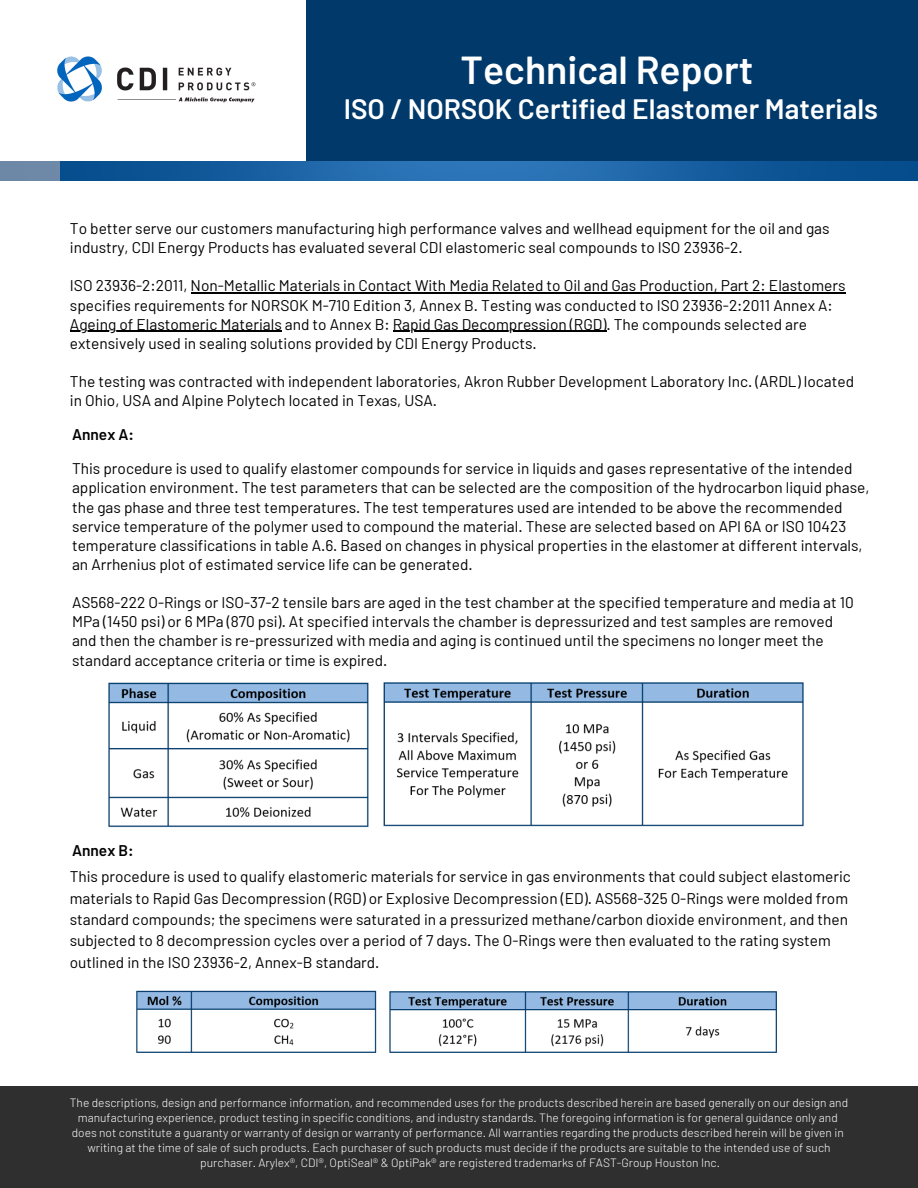
<style>
.page{position:relative;width:918px;height:1188px;background:#fff}
.page>*{position:absolute;margin:0;border:0;box-sizing:border-box;transform-origin:0 0}
.t1{font:600 39px "Barlow";color:#fff}
.t2{font:600 28.05px "Barlow";color:#fff}
.t3{font:15.45px/19.2px "Barlow";color:#000}
.t4{font:600 15.45px "Barlow";color:#000}
.t5{font:300 12px/15px "Barlow";color:#fff;text-align:center}
</style>
<div class="page">
<div style="left:306px;top:0;width:612px;height:161px;background:#00396a"></div>
<img style="left:57px;top:56px;width:199px;height:47px">
<img style="left:0;top:161px;width:918px;height:20px">
<div style="left:0;top:1087px;width:918px;height:101px;background:#302f2f"></div>
<img style="left:108px;top:682px;width:696px;height:146px">
<img style="left:136px;top:990px;width:641px;height:63px">
<hr style="left:191px;top:293px;width:655px;height:1px;background:#000">
<hr style="left:70px;top:331px;width:212px;height:1px;background:#000">
<hr style="left:393px;top:331px;width:213px;height:1px;background:#000">
<h1 class="t1" style="left:461px;top:45px;width:294px">Technical Report</h1>
<h2 class="t2" style="left:344px;top:91px;width:536px">ISO / NORSOK Certified Elastomer Materials</h2>
<p class="t3" style="left:70px;top:218px;width:761px">To better serve our customers manufacturing high performance valves and wellhead equipment for the oil and gas industry, CDI Energy Products has evaluated several CDI elastomeric seal compounds to ISO 23936-2.</p>
<p class="t3" style="left:70px;top:276px;width:777px">ISO 23936-2:2011, Non-Metallic Materials in Contact With Media Related to Oil and Gas Production, Part 2: Elastomers specifies requirements for NORSOK M-710 Edition 3, Annex B. Testing was conducted to ISO 23936-2:2011 Annex A:<br>Ageing of Elastomeric Materials and to Annex B: Rapid Gas Decompression (RGD). The compounds selected are extensively used in sealing solutions provided by CDI Energy Products.</p>
<p class="t3" style="left:70px;top:371px;width:786px">The testing was contracted with independent laboratories, Akron Rubber Development Laboratory Inc. (ARDL) located in Ohio, USA and Alpine Polytech located in Texas, USA.</p>
<p class="t4" style="left:72px;top:425px;width:63px">Annex A:</p>
<p class="t3" style="left:72px;top:459px;width:799px">This procedure is used to qualify elastomer compounds for service in liquids and gases representative of the intended application environment. The test parameters that can be selected are the composition of the hydrocarbon liquid phase, the gas phase and three test temperatures. The test temperatures used are intended to be above the recommended service temperature of the polymer used to compound the material. These are selected based on API 6A or ISO 10423 temperature classifications in table A.6. Based on changes in physical properties in the elastomer at different intervals, an Arrhenius plot of estimated service life can be generated.</p>
<p class="t3" style="left:72px;top:592px;width:783px">AS568-222 O-Rings or ISO-37-2 tensile bars are aged in the test chamber at the specified temperature and media at 10<br>MPa (1450 psi) or 6 MPa (870 psi). At specified intervals the chamber is depressurized and test samples are removed and then the chamber is re-pressurized with media and aging is continued until the specimens no longer meet the standard acceptance criteria or time is expired.</p>
<p class="t4" style="left:72px;top:840px;width:63px">Annex B:</p>
<p class="t3" style="left:70px;top:865px;width:783px;line-height:21.3px">This procedure is used to qualify elastomeric materials for service in gas environments that could subject elastomeric materials to Rapid Gas Decompression (RGD) or Explosive Decompression (ED). AS568-325 O-Rings were molded from standard compounds; the specimens were saturated in a pressurized methane/carbon dioxide environment, and then subjected to 8 decompression cycles over a period of 7 days. The O-Rings were then evaluated to the rating system outlined in the ISO 23936-2, Annex-B standard.</p>
<p class="t5" style="left:70px;top:1095px;width:780px">The descriptions, design and performance information, and recommended uses for the products described herein are based generally on our design and manufacturing experience, product testing in specific conditions, and industry standards. The foregoing information is for general guidance only and does not constitute a guaranty or warranty of design or warranty of performance. All warranties regarding the products described herein will be given in writing at the time of sale of such products. Each purchaser of such products must decide if the products are suitable to the intended use of such purchaser. Arylex®, CDI®, OptiSeal® &amp; OptiPak® are registered trademarks of FAST-Group Houston Inc.</p>
</div>
